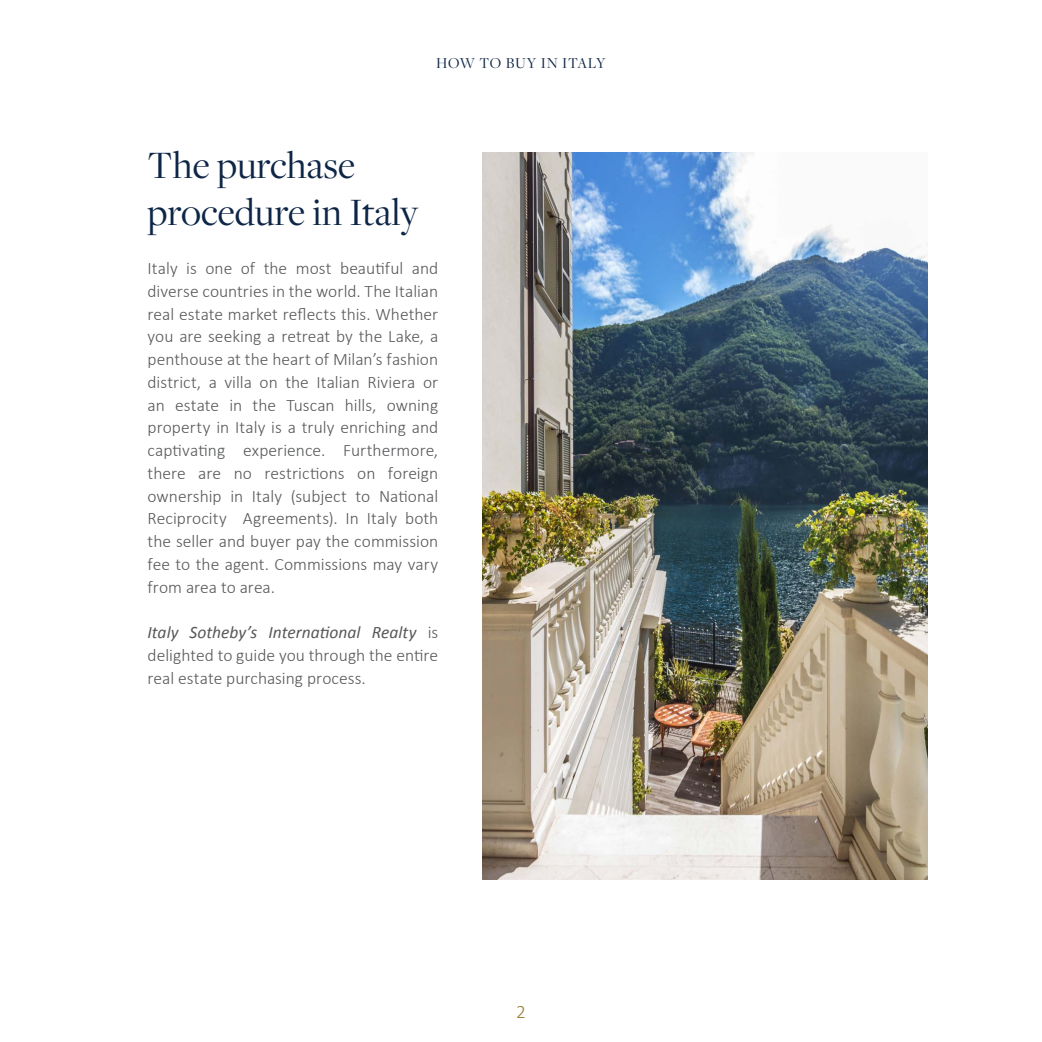
<style>
.page{position:relative;width:1042px;height:1042px;background:#fff}
.page>*{position:absolute;margin:0;border:0;box-sizing:border-box;transform-origin:0 0}
.t1{font:40.25px "Freight Disp Pro";color:#0d2546}
.t2{font:300 19.25px "Calibri";color:#967a2d}
.t3{font:300 17.5px/22.8px "Calibri";color:#57585a;text-align:justify}
.t4{font:15.75px "Freight Disp Pro";letter-spacing:.045em;color:#0d2546}
.s1{font-weight:400;font-style:italic}
</style>
<div class="page">
<img style="left:483px;top:152px;width:445px;height:727px">
<p class="t4" style="left:436px;top:53px;width:171px">HOW TO BUY IN ITALY</p>
<p class="t1" style="left:148px;top:139px;width:209px">The purchase</p>
<p class="t1" style="left:148px;top:186px;width:272px">procedure in Italy</p>
<p class="t3" style="left:148px;top:257px;width:292px">Italy is one of the most beautiful and diverse countries in the world. The Italian real estate market reflects this. Whether you are seeking a retreat by the Lake, a penthouse at the heart of Milan’s fashion district, a villa on the Italian Riviera or an estate in the Tuscan hills, owning property in Italy is a truly enriching and captivating experience. Furthermore, there are no restrictions on foreign ownership in Italy (subject to National Reciprocity Agreements). In Italy both the seller and buyer pay the commission fee to the agent. Commissions may vary from area to area.</p>
<p class="t3" style="left:148px;top:621px;width:292px"><span class="s1">Italy Sotheby’s International Realty</span> is delighted to guide you through the entire real estate purchasing process.</p>
<p class="t2" style="left:516px;top:999px;width:11px">2</p>
</div>
